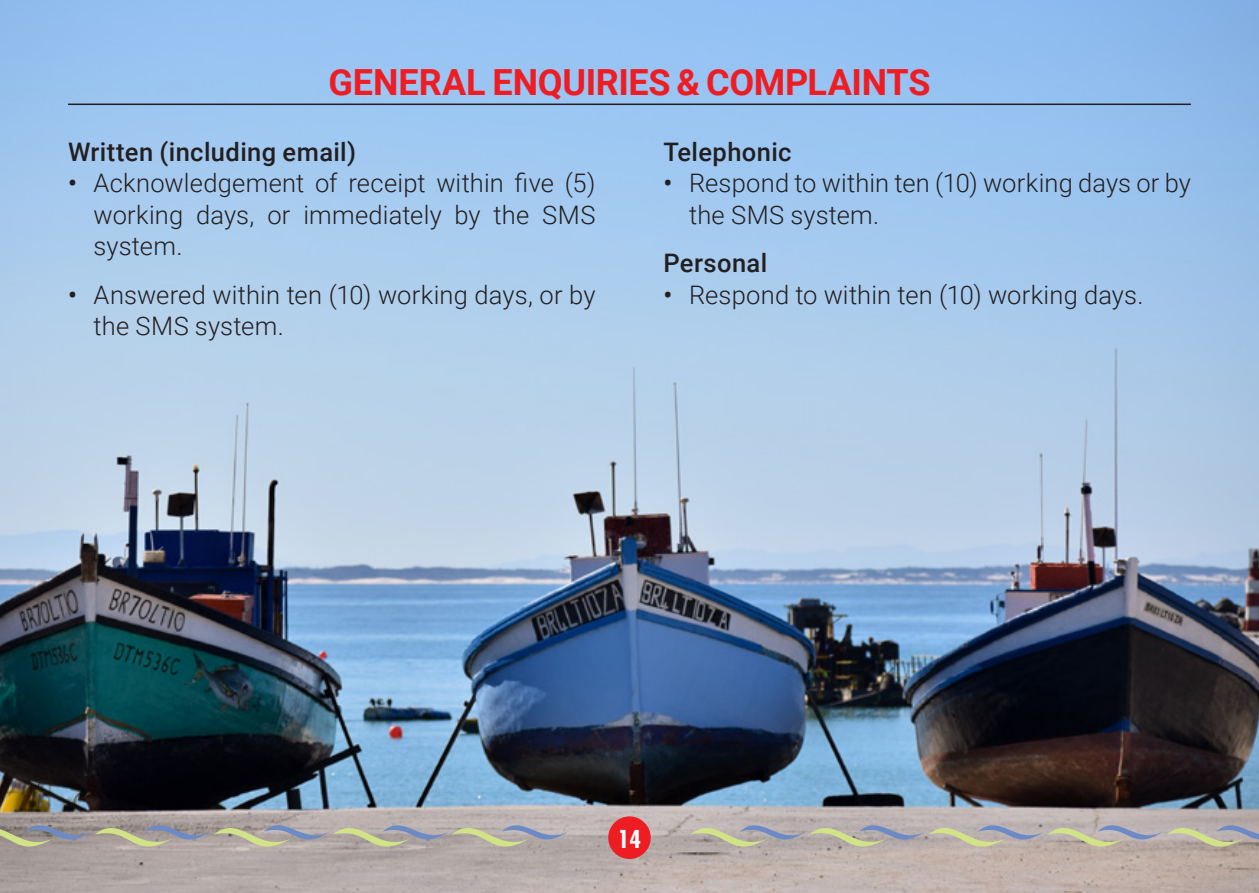
<style>
.page{position:relative;width:1259px;height:893px;background:#fff}
.page>*{position:absolute;margin:0;border:0;box-sizing:border-box;transform-origin:0 0}
.Main_Heading{font:700 36px "Roboto";letter-spacing:-.01em;color:#ee1d23}
.Body_Bullet{font:300 25.5px/31.5px "Roboto";letter-spacing:.005em;color:#231f20}
.Body{font:500 25.5px "Roboto";letter-spacing:.015em;color:#231f20}
.t1{font:700 condensed 24px "Futura Std";color:#fff}
.s1{font-weight:500}
</style>
<div class="page">
<img style="left:0;top:0;width:1259px;height:893px">
<hr style="left:68px;top:104px;width:1123px;height:1px;background:#231f20">
<svg style="left:0;top:812px;width:568px;height:50px;background:#ada7a2"></svg>
<svg style="left:690px;top:812px;width:569px;height:50px;background:#b8b0aa"></svg>
<div style="left:608px;top:816px;width:43px;height:43px;background:#ee1d23;border-radius:50%"></div>
<p class="Main_Heading" style="left:328px;top:57px;width:603px">GENERAL ENQUIRIES &amp; COMPLAINTS</p>
<p class="Body" style="left:68px;top:134px;width:290px">Written (including email)</p>
<p class="Body_Bullet" style="left:94px;top:166px;width:503px;text-align:justify;text-indent:-26px"><span class="s1">•</span> Acknowledgement of receipt within five (5) working days, or immediately by the SMS system.</p>
<p class="Body_Bullet" style="left:94px;top:278px;width:503px;text-indent:-26px"><span class="s1">•</span> Answered within ten (10) working days, or by the SMS system.</p>
<p class="Body" style="left:663px;top:134px;width:130px">Telephonic</p>
<p class="Body_Bullet" style="left:689px;top:166px;width:503px;text-indent:-26px"><span class="s1">•</span> Respond to within ten (10) working days or by the SMS system.</p>
<p class="Body" style="left:663px;top:245px;width:105px">Personal</p>
<p class="Body_Bullet" style="left:663px;top:278px;width:481px"><span class="s1">•</span> Respond to within ten (10) working days.</p>
<p class="t1" style="left:618px;top:824px;width:25px">14</p>
</div>
